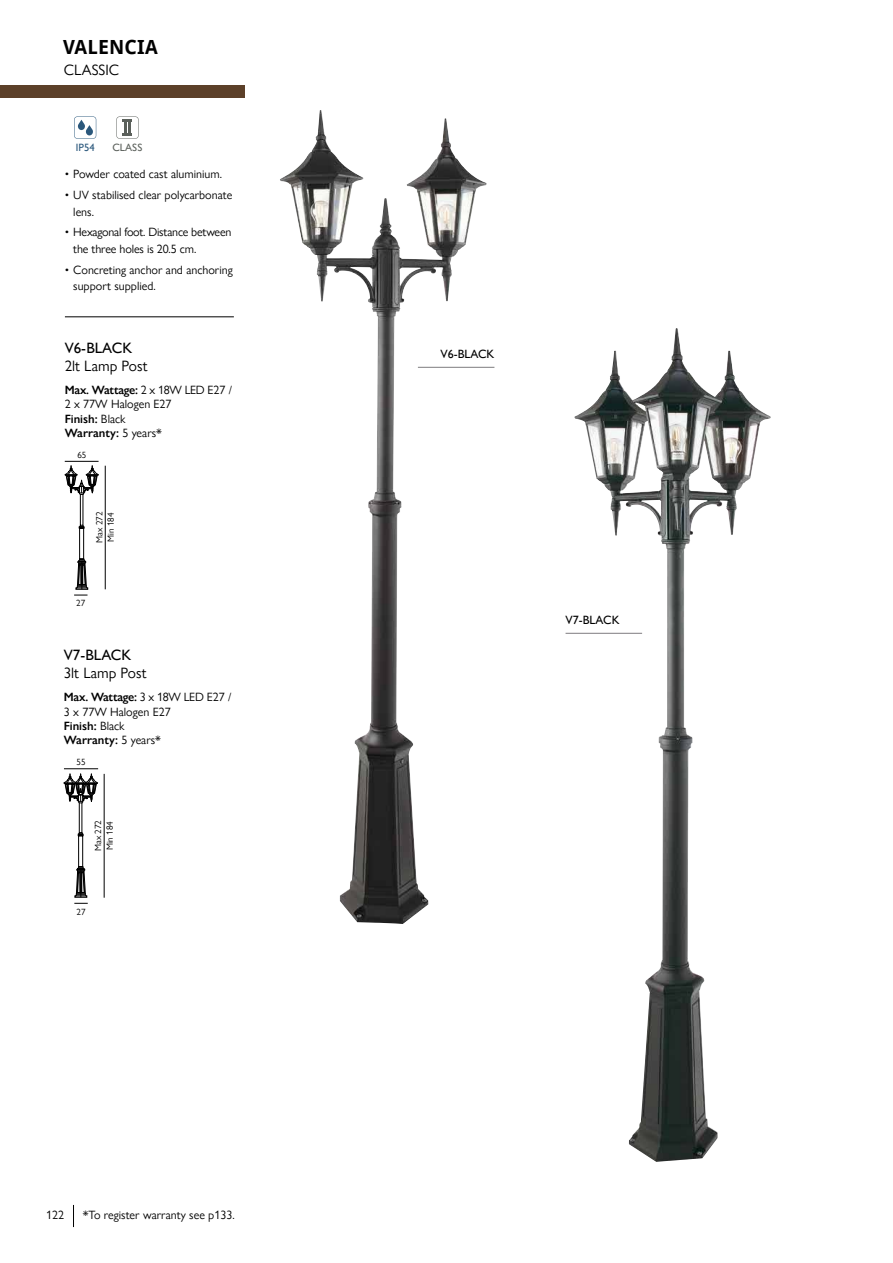
<style>
.page{position:relative;width:893px;height:1263px;background:#fff}
.page>*{position:absolute;margin:0;border:0;box-sizing:border-box;transform-origin:0 0}
.t1{font:700 19.5px "Droid Sans";letter-spacing:.01em;color:#000}
.t2{font:15px "Gill Sans Nova";color:#000}
.t3{font:500 15px "Gill Sans Nova";color:#000}
.t4{font:12px/14.4px "Gill Sans Nova";color:#000}
.t5{font:12px/16.5px "Gill Sans Nova";letter-spacing:-.02em;color:#000}
.t6{font:500 12px "Gill Sans Nova";color:#000}
.t7{font:500 10.65px "Gill Sans Nova";letter-spacing:.005em;color:#5b605b}
.t8{font:500 10.65px "Gill Sans Nova";color:#2b587c}
.t9{font:9px/11.6px "Gill Sans Nova";color:#000}
.s1{font-weight:600}
</style>
<div class="page">
<div style="left:0;top:85px;width:244px;height:13px;background:#5c4029"></div>
<svg style="left:73px;top:1205px;width:1px;height:22px"></svg>
<img style="left:280px;top:110px;width:163px;height:814px">
<div style="left:79px;top:528px;width:5px;height:31px;border:1px solid #000"></div>
<svg style="left:65px;top:465px;width:34px;height:64px"></svg>
<svg style="left:76px;top:558px;width:12px;height:31px"></svg>
<hr style="left:65px;top:461px;width:34px;height:1px;background:#000">
<svg style="left:74px;top:595px;width:14px;height:1px"></svg>
<hr style="left:105px;top:466px;width:1px;height:123px;background:#000">
<hr style="left:65px;top:316px;width:169px;height:1px;background:#000">
<svg style="left:116px;top:116px;width:23px;height:23px"></svg>
<svg style="left:74px;top:116px;width:22px;height:23px"></svg>
<div style="left:78px;top:836px;width:5px;height:31px;border:1px solid #000"></div>
<svg style="left:64px;top:773px;width:34px;height:63px"></svg>
<svg style="left:75px;top:866px;width:12px;height:31px"></svg>
<hr style="left:64px;top:768px;width:34px;height:1px;background:#000">
<hr style="left:104px;top:774px;width:1px;height:124px;background:#000">
<svg style="left:74px;top:903px;width:14px;height:1px"></svg>
<img style="left:574px;top:329px;width:144px;height:833px">
<hr style="left:418px;top:367px;width:76px;height:1px;background:#7e7c7f">
<hr style="left:566px;top:633px;width:76px;height:1px;background:#7e7c7f">
<h1 class="t1" style="left:63px;top:35px;width:96px">VALENCIA</h1>
<p class="t2" style="left:64px;top:60px;width:57px">CLASSIC</p>
<p class="t8" style="left:76px;top:141px;width:20px">IP54</p>
<p class="t7" style="left:112px;top:141px;width:32px">CLASS</p>
<p class="t4" style="left:65px;top:167px;width:159px">• Powder coated cast aluminium.</p>
<p class="t4" style="left:73px;top:187px;width:161px;line-height:16.5px;text-indent:-9px">• UV stabilised clear polycarbonate lens.</p>
<p class="t5" style="left:73px;top:224px;width:160px;text-indent:-9px">• Hexagonal foot. Distance between the three holes is 20.5 cm.</p>
<p class="t4" style="left:73px;top:261px;width:161px;line-height:16.5px;text-indent:-9px">• Concreting anchor and anchoring support supplied.</p>
<p class="t3" style="left:65px;top:339px;width:69px">V6-BLACK</p>
<p class="t2" style="left:65px;top:357px;width:84px">2lt Lamp Post</p>
<p class="t4" style="left:65px;top:382px;width:169px"><span class="s1">Max. Wattage:</span> 2 x 18W LED E27 /<br>2 x 77W Halogen E27<br><span class="s1">Finish:</span> Black<br><span class="s1">Warranty:</span> 5 years*</p>
<p class="t9" style="left:77px;top:449px;width:10px">65</p>
<p class="t9" style="left:93px;top:543px;width:33px;rotate:-90deg">Max 272<br>Min 184</p>
<p class="t9" style="left:76px;top:597px;width:10px">27</p>
<p class="t3" style="left:64px;top:646px;width:69px">V7-BLACK</p>
<p class="t2" style="left:64px;top:664px;width:84px">3lt Lamp Post</p>
<p class="t4" style="left:64px;top:690px;width:169px"><span class="s1">Max. Wattage:</span> 3 x 18W LED E27 /<br>3 x 77W Halogen E27<br><span class="s1">Finish:</span> Black<br><span class="s1">Warranty:</span> 5 years*</p>
<p class="t9" style="left:77px;top:756px;width:10px">55</p>
<p class="t9" style="left:92px;top:851px;width:33px;rotate:-90deg">Max 272<br>Min 184</p>
<p class="t9" style="left:77px;top:905px;width:10px">27</p>
<p class="t4" style="left:46px;top:1207px;width:19px">122</p>
<p class="t4" style="left:83px;top:1207px;width:153px">*To register warranty see p133.</p>
<p class="t6" style="left:440px;top:347px;width:56px">V6-BLACK</p>
<p class="t6" style="left:566px;top:613px;width:56px">V7-BLACK</p>
</div>
